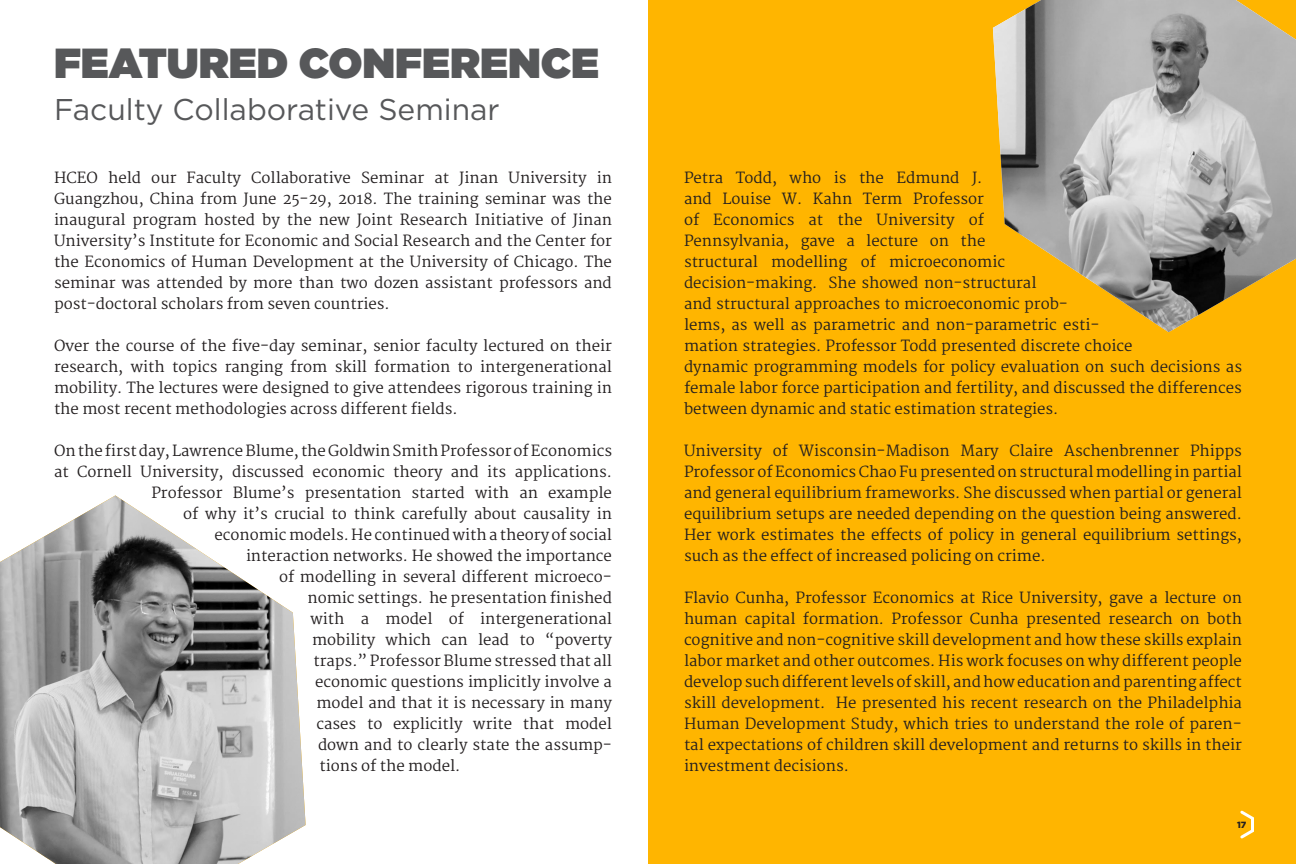
<style>
.page{position:relative;width:1296px;height:864px;background:#fff}
.page>*{position:absolute;margin:0;border:0;box-sizing:border-box;transform-origin:0 0}
.Titles_ND{font:900 42px "Gotham";color:#57585a}
.SubTitle_ND{font:30px "Gotham";color:#57585a}
.t1{font:15px/21px "Martel";color:#231f20;text-align:justify}
.t2{font:900 9px "Gotham";color:#231f20}
</style>
<div class="page">
<img style="left:0;top:495px;width:306px;height:369px">
<div style="left:648px;top:0;width:648px;height:864px;background:#ffb500"></div>
<img style="left:993px;top:0;width:303px;height:332px">
<svg style="left:1240px;top:810px;width:14px;height:29px"></svg>
<p class="Titles_ND" style="left:54px;top:33px;width:547px">FEATURED CONFERENCE</p>
<p class="SubTitle_ND" style="left:54px;top:90px;width:447px">Faculty Collaborative Seminar</p>
<p class="t1" style="left:54px;top:167px;width:560px">HCEO held our Faculty Collaborative Seminar at Jinan University in Guangzhou, China from June 25-29, 2018. The training seminar was the inaugural program hosted by the new Joint Research Initiative of Jinan University’s Institute for Economic and Social Research and the Center for the Economics of Human Development at the University of Chicago. The seminar was attended by more than two dozen assistant professors and post-doctoral scholars from seven countries.</p>
<p class="t1" style="left:54px;top:335px;width:559px">Over the course of the five-day seminar, senior faculty lectured on their research, with topics ranging from skill formation to intergenerational mobility. The lectures were designed to give attendees rigorous training in the most recent methodologies across different fields.</p>
<p class="t1" style="left:54px;top:440px;width:560px">On the first day, Lawrence Blume, the Goldwin Smith Professor of Economics</p>
<p class="t1" style="left:54px;top:461px;width:560px">at Cornell University, discussed economic theory and its applications.</p>
<p class="t1" style="left:152px;top:482px;width:462px">Professor Blume’s presentation started with an example</p>
<p class="t1" style="left:183px;top:503px;width:430px">of why it’s crucial to think carefully about causality in</p>
<p class="t1" style="left:214px;top:524px;width:399px">economic models. He continued with a theory of social</p>
<p class="t1" style="left:246px;top:545px;width:368px">interaction networks. He showed the importance</p>
<p class="t1" style="left:279px;top:566px;width:335px">of modelling in several different microeco-</p>
<p class="t1" style="left:308px;top:587px;width:306px">nomic settings. he presentation finished</p>
<p class="t1" style="left:310px;top:608px;width:303px">with a model of intergenerational</p>
<p class="t1" style="left:312px;top:629px;width:301px">mobility which can lead to “poverty</p>
<p class="t1" style="left:314px;top:650px;width:300px">traps.” Professor Blume stressed that all</p>
<p class="t1" style="left:315px;top:671px;width:299px">economic questions implicitly involve a</p>
<p class="t1" style="left:316px;top:692px;width:297px">model and that it is necessary in many</p>
<p class="t1" style="left:316px;top:713px;width:297px">cases to explicitly write that model</p>
<p class="t1" style="left:318px;top:734px;width:296px">down and to clearly state the assump-</p>
<p class="t1" style="left:320px;top:755px;width:142px">tions of the model.</p>
<p class="t1" style="left:684px;top:167px;width:560px;text-align:left">Petra Todd, who is the Edmund J.<br>and Louise W. Kahn Term Professor<br>of Economics at the University of<br>Pennsylvania, gave a lecture on the<br>structural modelling of microeconomic<br>decision-making. She showed non-structural<br>and structural approaches to microeconomic prob-<br>lems, as well as parametric and non-parametric esti-<br>mation strategies. Professor Todd presented discrete choice<br>dynamic programming models for policy evaluation on such decisions as female labor force participation and fertility, and discussed the differences between dynamic and static estimation strategies.</p>
<p class="t1" style="left:684px;top:440px;width:560px">University of Wisconsin-Madison Mary Claire Aschenbrenner Phipps Professor of Economics Chao Fu presented on structural modelling in partial and general equilibrium frameworks. She discussed when partial or general equilibrium setups are needed depending on the question being answered.<br>Her work estimates the effects of policy in general equilibrium settings, such as the effect of increased policing on crime.</p>
<p class="t1" style="left:684px;top:587px;width:560px">Flavio Cunha, Professor Economics at Rice University, gave a lecture on human capital formation. Professor Cunha presented research on both cognitive and non-cognitive skill development and how these skills explain labor market and other outcomes. His work focuses on why different people develop such different levels of skill, and how education and parenting affect skill development. He presented his recent research on the Philadelphia Human Development Study, which tries to understand the role of paren&shy;tal expectations of children skill development and returns to skills in their investment decisions.</p>
<p class="t2" style="left:1237px;top:818px;width:11px">17</p>
</div>
